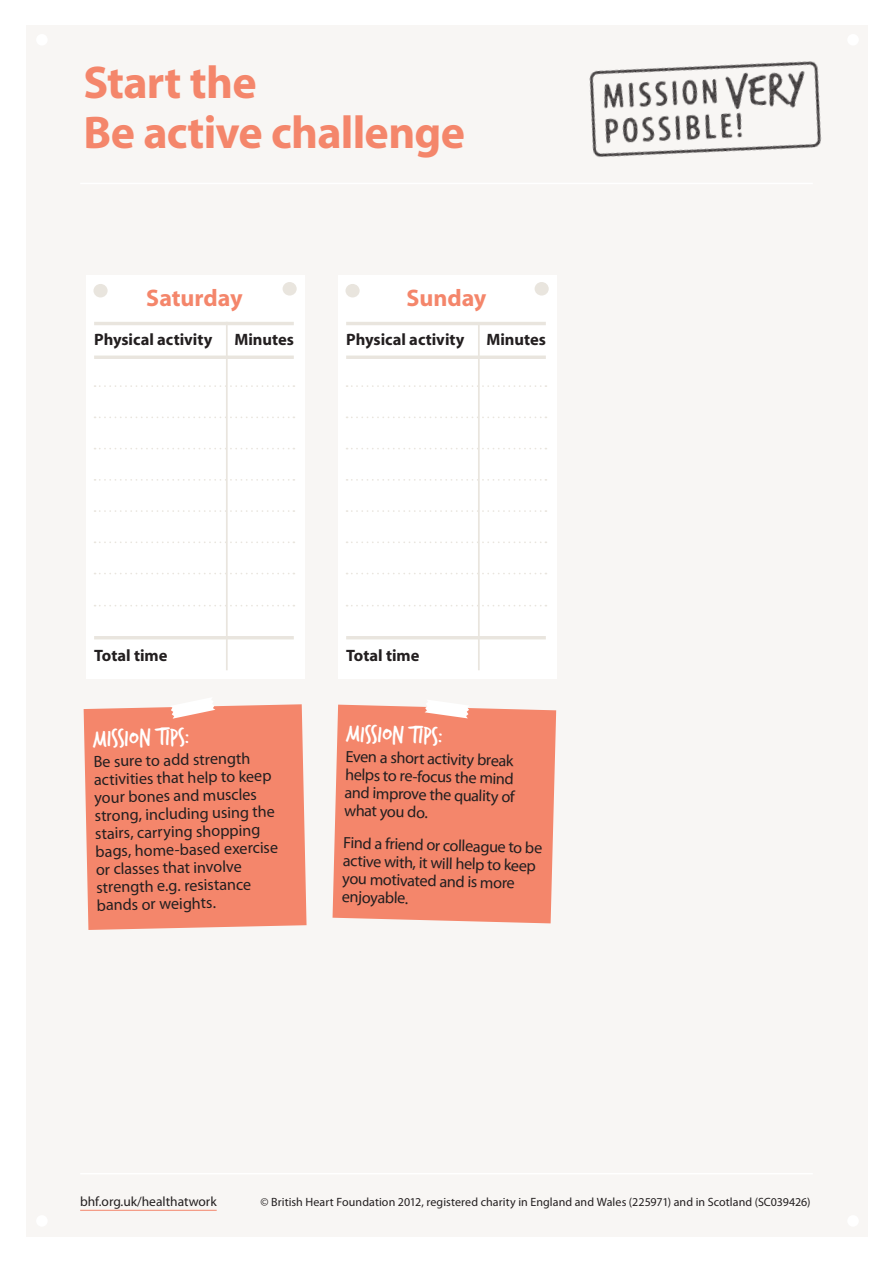
<style>
.page{position:relative;width:893px;height:1263px;background:#fff}
.page>*{position:absolute;margin:0;border:0;box-sizing:border-box;transform-origin:0 0}
.t1{font:700 46.05px "Myriad";letter-spacing:-.015em;color:#f4866b}
.t2{font:25.65px "Trash Hand";color:#fff}
.t3{font:700 24px "Myriad";color:#f4866b}
.t4{font:700 16.5px "Myriad";color:#231f20}
.t5{font:16.2px/18px "Myriad Pro";color:#231f20}
.t6{font:13.5px "Myriad";color:#231f20}
.t7{font:12px "Myriad Pro";letter-spacing:.005em;color:#231f20}
</style>
<div class="page">
<div style="left:26px;top:26px;width:842px;height:1211px;background:#f8f6f4"></div>
<div style="left:847px;top:34px;width:12px;height:12px;background:#fff;border-radius:50%"></div>
<div style="left:847px;top:1215px;width:12px;height:12px;background:#fff;border-radius:50%"></div>
<div style="left:36px;top:34px;width:12px;height:12px;background:#fff;border-radius:50%"></div>
<div style="left:36px;top:1215px;width:12px;height:12px;background:#fff;border-radius:50%"></div>
<hr style="left:80px;top:183px;width:733px;height:1px;background:#fff">
<hr style="left:80px;top:1210px;width:137px;height:1px;background:#f4866b">
<hr style="left:80px;top:1173px;width:733px;height:1px;background:#fff">
<img style="left:589px;top:61px;width:233px;height:97px">
<div style="left:333px;top:705px;width:223px;height:218px;background:#f4866b"></div>
<svg style="left:425px;top:700px;width:45px;height:18px"></svg>
<div style="left:84px;top:704px;width:223px;height:226px;background:#f4866b"></div>
<svg style="left:170px;top:698px;width:45px;height:21px"></svg>
<div style="left:86px;top:275px;width:218px;height:404px;background:#fff"></div>
<hr style="left:94px;top:636px;width:200px;height:3px;background:#e9e5de">
<svg style="left:94px;top:355px;width:200px;height:4px"></svg>
<hr style="left:94px;top:322px;width:200px;height:3px;background:#e9e5de">
<hr style="left:226px;top:322px;width:2px;height:348px;background:#e9e5de">
<svg style="left:95px;top:385px;width:199px;height:2px"></svg>
<svg style="left:95px;top:416px;width:199px;height:2px"></svg>
<svg style="left:95px;top:448px;width:199px;height:1px"></svg>
<svg style="left:95px;top:479px;width:199px;height:2px"></svg>
<svg style="left:95px;top:510px;width:199px;height:2px"></svg>
<svg style="left:95px;top:541px;width:199px;height:2px"></svg>
<svg style="left:95px;top:573px;width:199px;height:1px"></svg>
<svg style="left:95px;top:605px;width:199px;height:1px"></svg>
<div style="left:93px;top:284px;width:15px;height:13px;background:#e9e5de;border-radius:50%"></div>
<div style="left:283px;top:282px;width:14px;height:14px;background:#e9e5de;border-radius:50%"></div>
<div style="left:338px;top:275px;width:218px;height:404px;background:#fff"></div>
<hr style="left:346px;top:636px;width:200px;height:3px;background:#e9e5de">
<svg style="left:346px;top:355px;width:200px;height:4px"></svg>
<hr style="left:346px;top:322px;width:200px;height:3px;background:#e9e5de">
<hr style="left:478px;top:324px;width:2px;height:346px;background:#e9e5de">
<svg style="left:347px;top:385px;width:199px;height:2px"></svg>
<svg style="left:347px;top:416px;width:199px;height:2px"></svg>
<svg style="left:347px;top:448px;width:199px;height:1px"></svg>
<svg style="left:347px;top:479px;width:199px;height:2px"></svg>
<svg style="left:347px;top:510px;width:199px;height:2px"></svg>
<svg style="left:347px;top:541px;width:199px;height:2px"></svg>
<svg style="left:347px;top:573px;width:199px;height:1px"></svg>
<svg style="left:347px;top:605px;width:199px;height:1px"></svg>
<div style="left:345px;top:284px;width:15px;height:13px;background:#e9e5de;border-radius:50%"></div>
<div style="left:535px;top:282px;width:14px;height:14px;background:#e9e5de;border-radius:50%"></div>
<p class="t1" style="left:84px;top:59px;width:175px">Start the</p>
<p class="t1" style="left:84px;top:109px;width:383px">Be active challenge</p>
<p class="t3" style="left:146px;top:285px;width:98px">Saturday</p>
<p class="t4" style="left:94px;top:331px;width:120px">Physical activity</p>
<p class="t4" style="left:234px;top:331px;width:61px">Minutes</p>
<p class="t3" style="left:406px;top:285px;width:82px">Sunday</p>
<p class="t4" style="left:346px;top:331px;width:120px">Physical activity</p>
<p class="t4" style="left:486px;top:331px;width:61px">Minutes</p>
<p class="t4" style="left:94px;top:647px;width:75px">Total time</p>
<p class="t2" style="left:93px;top:726px;width:98px;rotate:-1deg">Mission Tips:</p>
<p class="t5" style="left:93px;top:752px;width:185px;rotate:-1deg">Be sure to add strength activities that help to keep your bones and muscles strong, including using the stairs, carrying shopping bags, home-based exercise or classes that involve strength e.g. resistance bands or weights.</p>
<p class="t4" style="left:346px;top:647px;width:75px">Total time</p>
<p class="t2" style="left:346px;top:721px;width:98px;rotate:1deg">Mission Tips:</p>
<p class="t5" style="left:345px;top:748px;width:172px;text-align:justify;rotate:1deg">Even a short activity break helps to re-focus the mind and improve the quality of what you do.</p>
<p class="t5" style="left:343px;top:834px;width:201px;rotate:1deg">Find a friend or colleague to be active with, it will help to keep you motivated and is more enjoyable.</p>
<p class="t6" style="left:80px;top:1195px;width:138px">bhf.org.uk/healthatwork</p>
<p class="t7" style="left:260px;top:1194px;width:552px">© British Heart Foundation 2012, registered charity in England and Wales (225971) and in Scotland (SC039426)</p>
</div>
